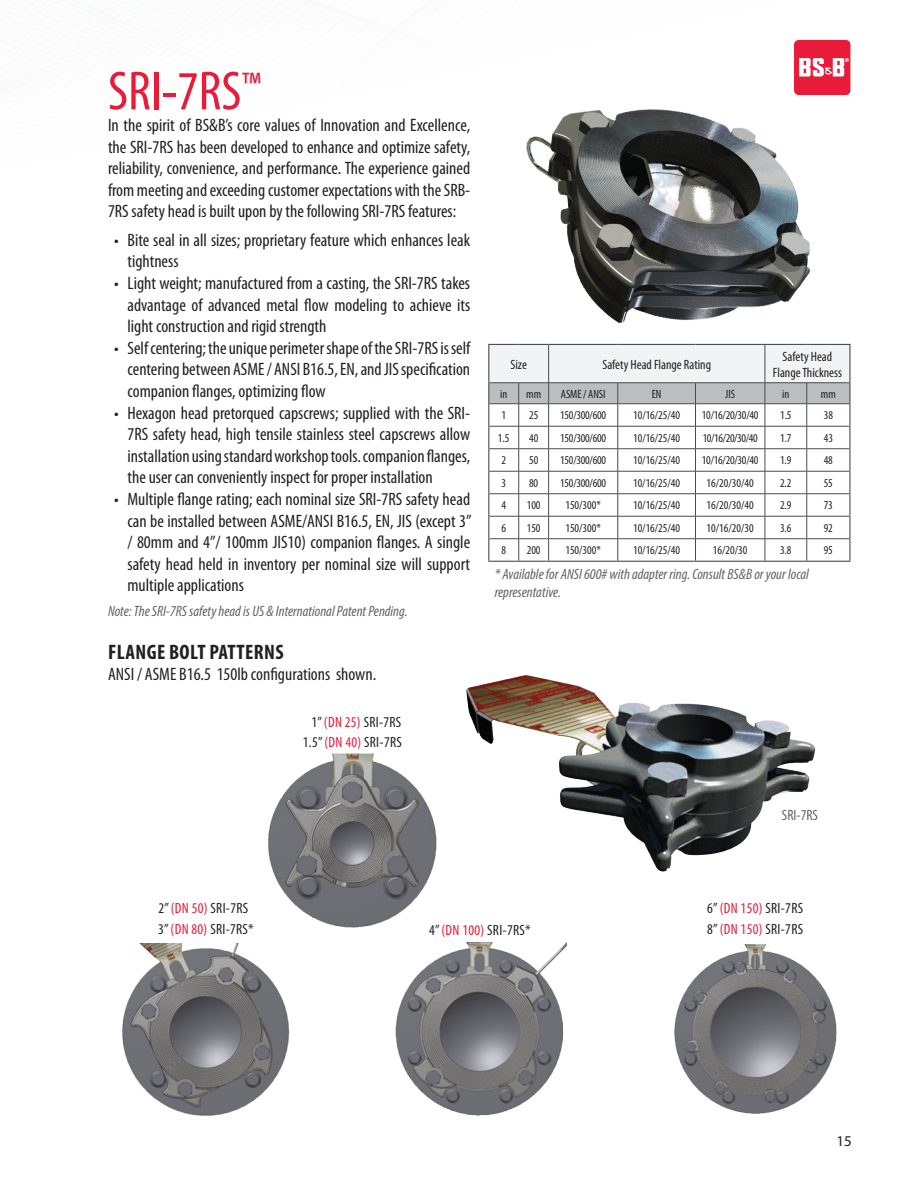
<style>
.page{position:relative;width:918px;height:1188px;background:#fff}
.page>*{position:absolute;margin:0;border:0;box-sizing:border-box;transform-origin:0 0}
.t1{font:condensed 55.5px "Myriad Pro";color:#e91b38}
.t2{font:700 condensed 21px "Myriad Pro";letter-spacing:.02em;color:#231f20}
.t3{font:condensed 18px/21.6px "Myriad Pro";color:#231f20;text-align:justify}
.Basic_Italic_Gray{font:italic condensed 15px/18px "Myriad Pro";color:#636366}
.Label{font:condensed 15px "Myriad Pro";color:#636366}
.t4{font:15px "Myriad Pro";color:#231f20}
.t5{font:condensed 14.85px "Myriad Pro";letter-spacing:.02em;color:#231f20}
.t6{font:condensed 13.5px/16.2px "Myriad Pro";color:#231f20;text-align:center}
.t7{font:condensed 12px "Myriad Pro";color:#231f20}
.t8{font:condensed 12px "Myriad Pro";letter-spacing:-.02em;color:#231f20}
.s1{color:#e91b38}
</style>
<div class="page">
<img style="left:19px;top:10px;width:832px;height:551px">
<hr style="left:807px;top:344px;width:44px;height:1px;background:#4b4c4d">
<hr style="left:488px;top:561px;width:31px;height:1px;background:#4b4c4d">
<hr style="left:519px;top:561px;width:30px;height:1px;background:#4b4c4d">
<hr style="left:549px;top:561px;width:69px;height:1px;background:#4b4c4d">
<hr style="left:618px;top:561px;width:78px;height:1px;background:#4b4c4d">
<hr style="left:696px;top:561px;width:69px;height:1px;background:#4b4c4d">
<hr style="left:765px;top:561px;width:42px;height:1px;background:#4b4c4d">
<hr style="left:807px;top:561px;width:44px;height:1px;background:#4b4c4d">
<svg style="left:488px;top:344px;width:362px;height:217px"></svg>
<img style="left:521px;top:95px;width:297px;height:242px">
<img style="left:466px;top:675px;width:350px;height:197px">
<img style="left:268px;top:753px;width:169px;height:175px">
<img style="left:395px;top:943px;width:171px;height:173px">
<img style="left:122px;top:943px;width:168px;height:173px">
<img style="left:674px;top:944px;width:163px;height:170px">
<p class="t1" style="left:108px;top:57px;width:155px">SRI-7RS<sup>™</sup></p>
<p class="t3" style="left:108px;top:114px;width:364px">In the spirit of BS&amp;B’s core values of Innovation and Excellence, the SRI-7RS has been developed to enhance and optimize safety, reliability, convenience, and performance. The experience gained from meeting and exceeding customer expectations with the SRB-7RS safety head is built upon by the following SRI-7RS features:</p>
<p class="t3" style="left:128px;top:229px;width:344px;text-indent:-14px">• Bite seal in all sizes; proprietary feature which enhances leak tightness</p>
<p class="t3" style="left:128px;top:272px;width:344px;text-indent:-14px">• Light weight; manufactured from a casting, the SRI-7RS takes advantage of advanced metal flow modeling to achieve its light construction and rigid strength</p>
<p class="t3" style="left:128px;top:337px;width:344px;text-indent:-14px">• Self centering; the unique perimeter shape of the SRI-7RS is self centering between ASME / ANSI B16.5, EN, and JIS specification companion flanges, optimizing flow</p>
<p class="t3" style="left:128px;top:402px;width:344px;text-indent:-14px">• Hexagon head pretorqued capscrews; supplied with the SRI-7RS safety head, high tensile stainless steel capscrews allow installation using standard workshop tools. companion flanges, the user can conveniently inspect for proper installation</p>
<p class="t3" style="left:128px;top:488px;width:346px;text-indent:-14px">• Multiple flange rating; each nominal size SRI-7RS safety head can be installed between ASME/ANSI B16.5, EN, JIS (except 3” / 80mm and 4”/ 100mm JIS10) companion flanges. A single safety head held in inventory per nominal size will support multiple applications</p>
<p class="Basic_Italic_Gray" style="left:108px;top:602px;width:301px">Note: The SRI-7RS safety head is US &amp; International Patent Pending.</p>
<p class="t2" style="left:108px;top:639px;width:177px">FLANGE BOLT PATTERNS</p>
<p class="t3" style="left:108px;top:663px;width:270px">ANSI / ASME B16.5 150lb configurations shown.</p>
<p class="t5" style="left:312px;top:713px;width:91px">1” <span class="s1">(DN 25)</span> SRI-7RS</p>
<p class="t5" style="left:303px;top:733px;width:101px">1.5” <span class="s1">(DN 40)</span> SRI-7RS</p>
<p class="t6" style="left:511px;top:356px;width:18px">Size</p>
<p class="t6" style="left:602px;top:356px;width:110px">Safety Head Flange Rating</p>
<p class="t6" style="left:773px;top:348px;width:70px">Safety Head<br>Flange Thickness</p>
<p class="t7" style="left:500px;top:387px;width:9px">in</p>
<p class="t7" style="left:526px;top:387px;width:16px">mm</p>
<p class="t7" style="left:561px;top:387px;width:46px">ASME / ANSI</p>
<p class="t7" style="left:652px;top:387px;width:11px">EN</p>
<p class="t7" style="left:725px;top:387px;width:11px">JIS</p>
<p class="t7" style="left:782px;top:387px;width:9px">in</p>
<p class="t7" style="left:821px;top:387px;width:16px">mm</p>
<p class="t7" style="left:501px;top:408px;width:6px">1</p>
<p class="t7" style="left:529px;top:408px;width:11px">25</p>
<p class="t8" style="left:560px;top:408px;width:47px">150/300/600</p>
<p class="t7" style="left:633px;top:408px;width:49px">10/16/25/40</p>
<p class="t7" style="left:702px;top:408px;width:58px">10/16/20/30/40</p>
<p class="t7" style="left:780px;top:408px;width:13px">1.5</p>
<p class="t7" style="left:824px;top:408px;width:11px">38</p>
<p class="t7" style="left:498px;top:431px;width:13px">1.5</p>
<p class="t7" style="left:529px;top:431px;width:11px">40</p>
<p class="t8" style="left:560px;top:431px;width:47px">150/300/600</p>
<p class="t7" style="left:633px;top:431px;width:49px">10/16/25/40</p>
<p class="t7" style="left:703px;top:431px;width:57px">10/16/20/30/40</p>
<p class="t7" style="left:780px;top:431px;width:13px">1.7</p>
<p class="t7" style="left:824px;top:431px;width:11px">43</p>
<p class="t7" style="left:501px;top:453px;width:6px">2</p>
<p class="t7" style="left:529px;top:453px;width:11px">50</p>
<p class="t8" style="left:560px;top:453px;width:47px">150/300/600</p>
<p class="t7" style="left:633px;top:453px;width:49px">10/16/25/40</p>
<p class="t7" style="left:702px;top:453px;width:58px">10/16/20/30/40</p>
<p class="t7" style="left:780px;top:453px;width:13px">1.9</p>
<p class="t7" style="left:824px;top:453px;width:11px">48</p>
<p class="t7" style="left:501px;top:476px;width:6px">3</p>
<p class="t7" style="left:529px;top:476px;width:11px">80</p>
<p class="t8" style="left:560px;top:476px;width:47px">150/300/600</p>
<p class="t7" style="left:633px;top:476px;width:49px">10/16/25/40</p>
<p class="t7" style="left:707px;top:476px;width:49px">16/20/30/40</p>
<p class="t7" style="left:780px;top:476px;width:13px">2.2</p>
<p class="t7" style="left:824px;top:476px;width:11px">55</p>
<p class="t7" style="left:501px;top:498px;width:6px">4</p>
<p class="t7" style="left:527px;top:498px;width:15px">100</p>
<p class="t7" style="left:565px;top:498px;width:37px">150/300*</p>
<p class="t7" style="left:633px;top:498px;width:49px">10/16/25/40</p>
<p class="t7" style="left:707px;top:498px;width:49px">16/20/30/40</p>
<p class="t7" style="left:780px;top:498px;width:13px">2.9</p>
<p class="t7" style="left:824px;top:498px;width:11px">73</p>
<p class="t7" style="left:501px;top:521px;width:6px">6</p>
<p class="t7" style="left:527px;top:521px;width:15px">150</p>
<p class="t7" style="left:565px;top:521px;width:37px">150/300*</p>
<p class="t7" style="left:633px;top:521px;width:49px">10/16/25/40</p>
<p class="t7" style="left:707px;top:521px;width:49px">10/16/20/30</p>
<p class="t7" style="left:780px;top:521px;width:13px">3.6</p>
<p class="t7" style="left:824px;top:521px;width:11px">92</p>
<p class="t7" style="left:501px;top:543px;width:6px">8</p>
<p class="t7" style="left:527px;top:543px;width:15px">200</p>
<p class="t7" style="left:565px;top:543px;width:37px">150/300*</p>
<p class="t7" style="left:633px;top:543px;width:49px">10/16/25/40</p>
<p class="t7" style="left:713px;top:543px;width:36px">16/20/30</p>
<p class="t7" style="left:780px;top:543px;width:13px">3.8</p>
<p class="t7" style="left:824px;top:543px;width:11px">95</p>
<p class="Basic_Italic_Gray" style="left:495px;top:565px;width:316px">* Available for ANSI 600# with adapter ring. Consult BS&amp;B or your local representative.</p>
<p class="Label" style="left:782px;top:806px;width:38px">SRI-7RS</p>
<p class="t5" style="left:158px;top:900px;width:91px">2” <span class="s1">(DN 50)</span> SRI-7RS</p>
<p class="t5" style="left:707px;top:900px;width:97px">6” <span class="s1">(DN 150)</span> SRI-7RS</p>
<p class="t5" style="left:707px;top:920px;width:97px">8” <span class="s1">(DN 150)</span> SRI-7RS</p>
<p class="t5" style="left:158px;top:920px;width:97px">3” <span class="s1">(DN 80)</span> SRI-7RS*</p>
<p class="t5" style="left:429px;top:921px;width:103px">4” <span class="s1">(DN 100)</span> SRI-7RS*</p>
<p class="t4" style="left:837px;top:1131px;width:17px">15</p>
</div>
